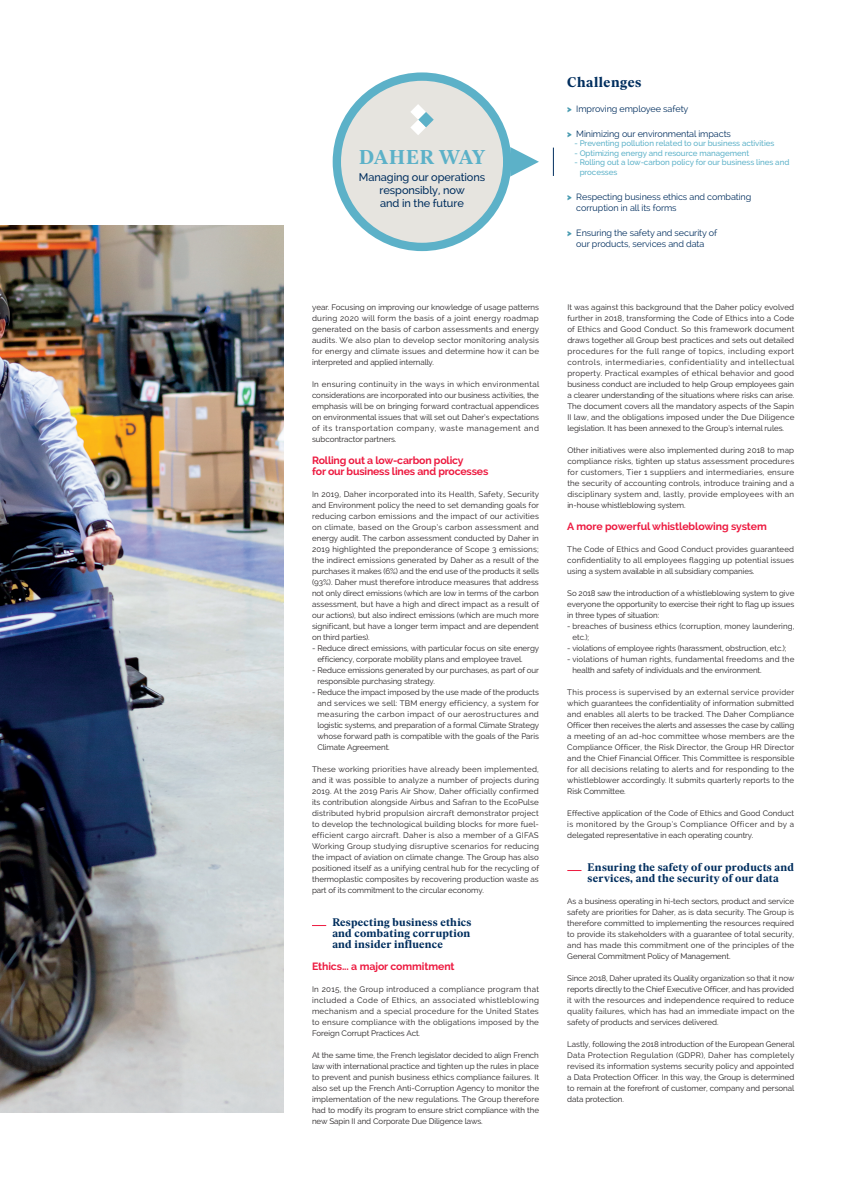
<style>
.page{position:relative;width:851px;height:1191px;background:#fff}
.page>*{position:absolute;margin:0;border:0;box-sizing:border-box;transform-origin:0 0}
.t1{font:700 20px "Ivar Headline";letter-spacing:.015em;color:#5cb1c8}
.t2{font:700 14px "Ivar Headline";letter-spacing:.035em;color:#002e5e}
.t3{font:700 11px/11px "Ivar Headline";letter-spacing:.025em;color:#002e5e;text-align:justify}
.t4{font:500 11px/13px "Raleway";letter-spacing:-.01em;color:#002e5e;text-align:center}
.t5{font:700 10.5px/11px "Raleway";letter-spacing:-.015em;color:#ed1a40}
.t6{font:9px/10.8px "Raleway";letter-spacing:-.01em;color:#002e5e}
.t7{font:8px/11px "Raleway";letter-spacing:-.01em;color:#231f20;text-align:justify}
.t8{font:500 8px/9.6px "Raleway";letter-spacing:-.01em;color:#5cb1c8}
.t9{font:8px/11px "Raleway";letter-spacing:.02em;color:#231f20}
.t10{font:8px/11px "Raleway";letter-spacing:.015em;color:#231f20}
.s1{font-weight:800;color:#499bb1}
</style>
<div class="page">
<svg style="left:312px;top:925px;width:14px;height:1px"></svg>
<svg style="left:567px;top:870px;width:14px;height:1px"></svg>
<img style="left:0;top:226px;width:283px;height:886px">
<svg style="left:553px;top:148px;width:1px;height:28px"></svg>
<svg style="left:332px;top:72px;width:179px;height:179px;background:#76bbcd"></svg>
<div style="left:344px;top:84px;width:156px;height:156px;background:#e6e4df;border-radius:50%"></div>
<div style="left:341px;top:81px;width:162px;height:162px;border:6px solid #e6e4df;border-radius:50%"></div>
<svg style="left:510px;top:147px;width:29px;height:29px"></svg>
<svg style="left:410px;top:104px;width:23px;height:31px"></svg>
<h1 class="t1" style="left:359px;top:146px;width:127px">DAHER WAY</h1>
<h3 class="t4" style="left:359px;top:171px;width:128px">Managing our operations responsibly, now<br>and in the future</h3>
<p class="t7" style="left:312px;top:301px;width:228px">year. Focusing on improving our knowledge of usage patterns during 2020 will form the basis of a joint energy roadmap generated on the basis of carbon assessments and energy audits. We also plan to develop sector monitoring analysis for energy and climate issues and determine how it can be interpreted and applied internally.</p>
<p class="t7" style="left:312px;top:378px;width:229px">In ensuring continuity in the ways in which environmental considerations are incorporated into our business activities, the emphasis will be on bringing forward contractual appendices on environmental issues that will set out Daher’s expectations of its transportation company, waste management and subcontractor partners.</p>
<h3 class="t5" style="left:312px;top:455px;width:178px">Rolling out a low-carbon policy<br>for our business lines and processes</h3>
<p class="t7" style="left:312px;top:488px;width:228px">In 2019, Daher incorporated into its Health, Safety, Security and Environment policy the need to set demanding goals for reducing carbon emissions and the impact of our activities on climate, based on the Group’s carbon assessment and energy audit. The carbon assessment conducted by Daher in 2019 highlighted the preponderance of Scope 3 emissions; the indirect emissions generated by Daher as a result of the purchases it makes (6%) and the end use of the products it sells (93%). Daher must therefore introduce measures that address not only direct emissions (which are low in terms of the carbon assessment, but have a high and direct impact as a result of our actions), but also indirect emissions (which are much more significant, but have a longer term impact and are dependent on third parties).</p>
<p class="t7" style="left:317px;top:642px;width:223px;text-indent:-5px">- Reduce direct emissions, with particular focus on site energy efficiency, corporate mobility plans and employee travel.</p>
<p class="t7" style="left:317px;top:664px;width:223px;text-indent:-5px">- Reduce emissions generated by our purchases, as part of our responsible purchasing strategy.</p>
<p class="t7" style="left:317px;top:686px;width:223px;text-indent:-5px">- Reduce the impact imposed by the use made of the products and services we sell: TBM energy efficiency, a system for measuring the carbon impact of our aerostructures and logistic systems, and preparation of a formal Climate Strategy whose forward path is compatible with the goals of the Paris Climate Agreement.</p>
<p class="t7" style="left:312px;top:763px;width:228px">These working priorities have already been implemented, and it was possible to analyze a number of projects during 2019. At the 2019 Paris Air Show, Daher officially confirmed its contribution alongside Airbus and Safran to the EcoPulse distributed hybrid propulsion aircraft demonstrator project to develop the technological building blocks for more fuel&shy;efficient cargo aircraft. Daher is also a member of a GIFAS Working Group studying disruptive scenarios for reducing the impact of aviation on climate change. The Group has also positioned itself as a unifying central hub for the recycling of thermoplastic composites by recovering production waste as part of its commitment to the circular economy.</p>
<h3 class="t3" style="left:332px;top:916px;width:140px">Respecting business ethics and combating corruption and insider influence</h3>
<h3 class="t5" style="left:312px;top:961px;width:144px">Ethics... a major commitment</h3>
<p class="t7" style="left:312px;top:983px;width:228px">In 2015, the Group introduced a compliance program that included a Code of Ethics, an associated whistleblowing mechanism and a special procedure for the United States to ensure compliance with the obligations imposed by the Foreign Corrupt Practices Act.</p>
<p class="t7" style="left:312px;top:1049px;width:228px">At the same time, the French legislator decided to align French law with international practice and tighten up the rules in place to prevent and punish business ethics compliance failures. It also set up the French Anti-Corruption Agency to monitor the implementation of the new regulations. The Group therefore had to modify its program to ensure strict compliance with the new Sapin II and Corporate Due Diligence laws.</p>
<h2 class="t2" style="left:567px;top:74px;width:76px">Challenges</h2>
<p class="t6" style="left:567px;top:103px;width:123px"><span class="s1">&gt;</span> Improving employee safety</p>
<p class="t6" style="left:567px;top:128px;width:165px"><span class="s1">&gt;</span> Minimizing our environmental impacts</p>
<p class="t8" style="left:574px;top:139px;width:201px">- Preventing pollution related to our business activities</p>
<p class="t8" style="left:574px;top:148px;width:176px">- Optimizing energy and resource management</p>
<p class="t8" style="left:579px;top:158px;width:211px;text-indent:-5px">- Rolling out a low-carbon policy for our business lines and processes</p>
<p class="t6" style="left:576px;top:191px;width:176px;text-indent:-9px"><span class="s1">&gt;</span> Respecting business ethics and combating corruption in all its forms</p>
<p class="t6" style="left:567px;top:227px;width:151px;text-align:center"><span class="s1">&gt;</span> Ensuring the safety and security of our products, services and data</p>
<p class="t7" style="left:567px;top:301px;width:228px">It was against this background that the Daher policy evolved further in 2018, transforming the Code of Ethics into a Code of Ethics and Good Conduct. So this framework document draws together all Group best practices and sets out detailed procedures for the full range of topics, including export controls, intermediaries, confidentiality and intellectual property. Practical examples of ethical behavior and good business conduct are included to help Group employees gain a clearer understanding of the situations where risks can arise.<br>The document covers all the mandatory aspects of the Sapin II law, and the obligations imposed under the Due Diligence legislation. It has been annexed to the Group’s internal rules.</p>
<p class="t7" style="left:567px;top:444px;width:228px">Other initiatives were also implemented during 2018 to map compliance risks, tighten up status assessment procedures for customers, Tier 1 suppliers and intermediaries, ensure the security of accounting controls, introduce training and a disciplinary system and, lastly, provide employees with an in-house whistleblowing system.</p>
<h3 class="t5" style="left:567px;top:521px;width:201px">A more powerful whistleblowing system</h3>
<p class="t7" style="left:567px;top:543px;width:228px">The Code of Ethics and Good Conduct provides guaranteed confidentiality to all employees flagging up potential issues using a system available in all subsidiary companies.</p>
<p class="t7" style="left:567px;top:587px;width:228px">So 2018 saw the introduction of a whistleblowing system to give everyone the opportunity to exercise their right to flag up issues in three types of situation:</p>
<p class="t10" style="left:572px;top:620px;width:223px;text-indent:-5px">- breaches of business ethics (corruption, money laundering, etc.);</p>
<p class="t7" style="left:567px;top:642px;width:221px">- violations of employee rights (harassment, obstruction, etc.);</p>
<p class="t9" style="left:572px;top:653px;width:223px;text-indent:-5px">- violations of human rights, fundamental freedoms and the health and safety of individuals and the environment.</p>
<p class="t7" style="left:567px;top:686px;width:228px">This process is supervised by an external service provider which guarantees the confidentiality of information submitted and enables all alerts to be tracked. The Daher Compliance Officer then receives the alerts and assesses the case by calling a meeting of an ad-hoc committee whose members are the Compliance Officer, the Risk Director, the Group HR Director and the Chief Financial Officer. This Committee is responsible for all decisions relating to alerts and for responding to the whistleblower accordingly. It submits quarterly reports to the Risk Committee.</p>
<p class="t7" style="left:567px;top:807px;width:228px">Effective application of the Code of Ethics and Good Conduct is monitored by the Group’s Compliance Officer and by a delegated representative in each operating country.</p>
<h3 class="t3" style="left:587px;top:861px;width:208px">Ensuring the safety of our products and services, and the security of our data</h3>
<p class="t7" style="left:567px;top:895px;width:228px">As a business operating in hi-tech sectors, product and service safety are priorities for Daher, as is data security. The Group is therefore committed to implementing the resources required to provide its stakeholders with a guarantee of total security, and has made this commitment one of the principles of the General Commitment Policy of Management.</p>
<p class="t7" style="left:567px;top:972px;width:228px">Since 2018, Daher uprated its Quality organization so that it now reports directly to the Chief Executive Officer, and has provided it with the resources and independence required to reduce quality failures, which has had an immediate impact on the safety of products and services delivered.</p>
<p class="t7" style="left:567px;top:1038px;width:229px">Lastly, following the 2018 introduction of the European General Data Protection Regulation (GDPR), Daher has completely revised its information systems security policy and appointed a Data Protection Officer. In this way, the Group is determined to remain at the forefront of customer, company and personal data protection.</p>
</div>
